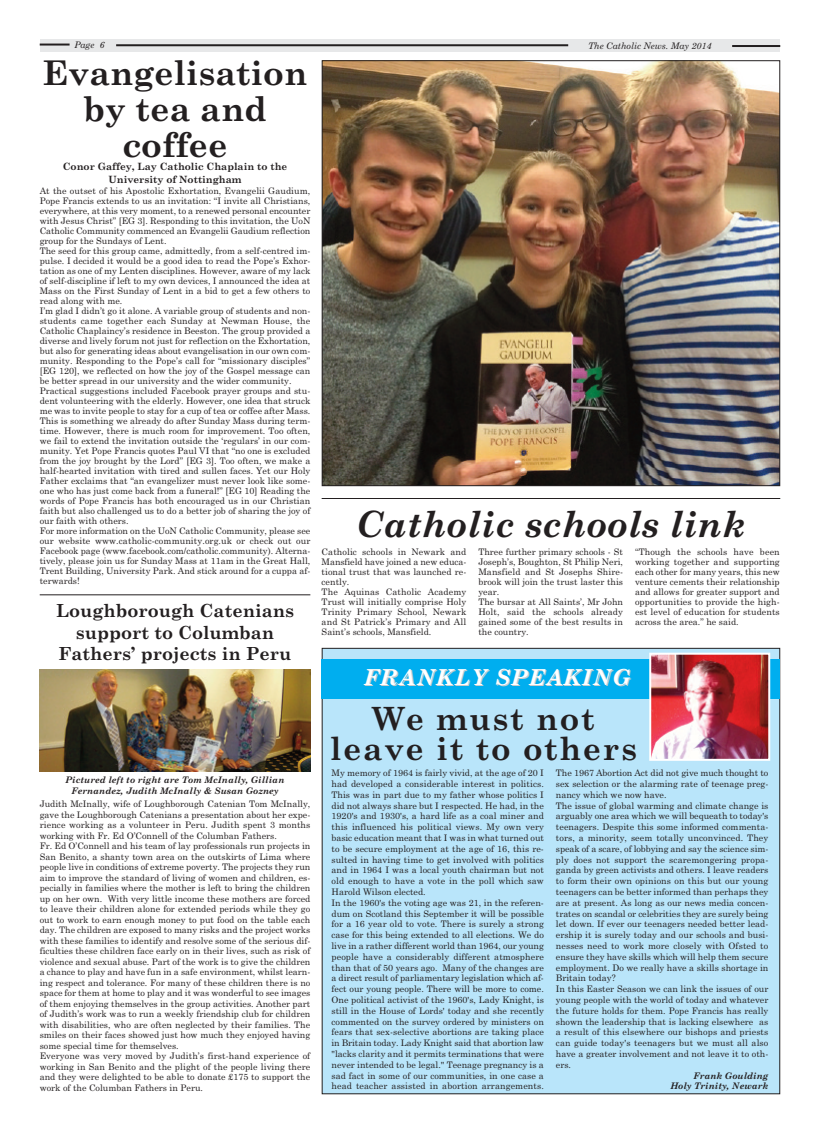
<style>
.page{position:relative;width:820px;height:1134px;background:#fff}
.page>*{position:absolute;margin:0;border:0;box-sizing:border-box;transform-origin:0 0}
.t1{font:italic 700 36px "Century Schoolbook";color:#231f20}
.t2{font:700 34px/36px "Century Schoolbook";color:#231f20;text-align:center}
.t3{font:700 32px/30px "Century Schoolbook";letter-spacing:.05em;color:#231f20;text-align:center}
.t4{font:italic 700 22px "Century Schoolbook";letter-spacing:.05em;color:#fff}
.t5{font:700 18px/21.6px "Century Schoolbook";color:#231f20;text-align:center}
.t6{font:700 10px/13px "Century Schoolbook";color:#231f20;text-align:center}
.t7{font:9px/10px "Century Schoolbook";color:#231f20}
.t8{font:italic 700 9px/10.8px "Century Schoolbook";color:#231f20;text-align:right}
.t9{font:italic 9px "Century Schoolbook";color:#231f20}
</style>
<div class="page">
<img style="left:323px;top:62px;width:455px;height:422px">
<div style="left:40px;top:40px;width:739px;height:12px;background:#e7e8e9"></div>
<hr style="left:731px;top:45px;width:49px;height:2px;background:#231f20">
<hr style="left:40px;top:44px;width:30px;height:2px;background:#231f20">
<hr style="left:116px;top:44px;width:452px;height:2px;background:#231f20">
<div style="left:322px;top:648px;width:457px;height:446px;background:#b9e5fa"></div>
<div style="left:321px;top:659px;width:459px;height:40px;background:#00aeef"></div>
<img style="left:652px;top:656px;width:115px;height:102px">
<div style="left:649px;top:653px;width:121px;height:108px;border:2px solid #fff"></div>
<hr style="left:321px;top:498px;width:459px;height:1px;background:#231f20">
<hr style="left:40px;top:594px;width:270px;height:1px;background:#231f20">
<img style="left:40px;top:669px;width:270px;height:102px">
<p class="t9" style="left:74px;top:40px;width:32px">Page 6</p>
<p class="t9" style="left:587px;top:41px;width:125px">The Catholic News. May 2014</p>
<h2 class="t2" style="left:43px;top:55px;width:266px">Evangelisation by tea and coffee</h2>
<p class="t6" style="left:63px;top:160px;width:226px">Conor Gaffey, Lay Catholic Chaplain to the<br>University of Nottingham</p>
<p class="t7" style="left:40px;top:186px;width:272px">At the outset of his Apostolic Exhortation, Evangelii Gaudium, Pope Francis extends to us an invitation: “I invite all Christians, everywhere, at this very moment, to a renewed personal encounter with Jesus Christ” [EG 3]. Responding to this invitation, the UoN Catholic Community commenced an Evangelii Gaudium reflection group for the Sundays of Lent.<br>The seed for this group came, admittedly, from a self-centred im&shy;pulse. I decided it would be a good idea to read the Pope’s Exhor&shy;tation as one of my Lenten disciplines. However, aware of my lack of self-discipline if left to my own devices, I announced the idea at Mass on the First Sunday of Lent in a bid to get a few others to read along with me.<br>I’m glad I didn’t go it alone. A variable group of students and non&shy;students came together each Sunday at Newman House, the Catholic Chaplaincy’s residence in Beeston. The group provided a diverse and lively forum not just for reflection on the Exhortation, but also for generating ideas about evangelisation in our own com&shy;munity. Responding to the Pope’s call for “missionary disciples” [EG 120], we reflected on how the joy of the Gospel message can be better spread in our university and the wider community.<br>Practical suggestions included Facebook prayer groups and stu&shy;dent volunteering with the elderly. However, one idea that struck me was to invite people to stay for a cup of tea or coffee after Mass.<br>This is something we already do after Sunday Mass during term&shy;time. However, there is much room for improvement. Too often, we fail to extend the invitation outside the ‘regulars’ in our com&shy;munity. Yet Pope Francis quotes Paul VI that “no one is excluded from the joy brought by the Lord” [EG 3]. Too often, we make a half-hearted invitation with tired and sullen faces. Yet our Holy Father exclaims that “an evangelizer must never look like some&shy;one who has just come back from a funeral!” [EG 10] Reading the words of Pope Francis has both encouraged us in our Christian faith but also challenged us to do a better job of sharing the joy of our faith with others.<br>For more information on the UoN Catholic Community, please see our website www.catholic-community.org.uk or check out our Facebook page (www.facebook.com/catholic.community). Alterna&shy;tively, please join us for Sunday Mass at 11am in the Great Hall, Trent Building, University Park. And stick around for a cuppa af&shy;terwards!</p>
<h3 class="t5" style="left:56px;top:600px;width:239px">Loughborough Catenians support to Columban<br>Fathers’ projects in Peru</h3>
<p class="t8" style="left:66px;top:774px;width:220px;text-align:center">Pictured left to right are Tom McInally, Gillian<br>Fernandez, Judith McInally &amp; Susan Gozney</p>
<p class="t7" style="left:40px;top:799px;width:272px;line-height:10.5px">Judith McInally, wife of Loughborough Catenian Tom McInally, gave the Loughborough Catenians a presentation about her expe&shy;rience working as a volunteer in Peru. Judith spent 3 months working with Fr. Ed O’Connell of the Columban Fathers.<br>Fr. Ed O’Connell and his team of lay professionals run projects in San Benito, a shanty town area on the outskirts of Lima where people live in conditions of extreme poverty. The projects they run aim to improve the standard of living of women and children, es&shy;pecially in families where the mother is left to bring the children up on her own. With very little income these mothers are forced to leave their children alone for extended periods while they go out to work to earn enough money to put food on the table each day. The children are exposed to many risks and the project works with these families to identify and resolve some of the serious dif&shy;ficulties these children face early on in their lives, such as risk of violence and sexual abuse. Part of the work is to give the children a chance to play and have fun in a safe environment, whilst learn&shy;ing respect and tolerance. For many of these children there is no space for them at home to play and it was wonderful to see images of them enjoying themselves in the group activities. Another part of Judith’s work was to run a weekly friendship club for children with disabilities, who are often neglected by their families. The smiles on their faces showed just how much they enjoyed having some special time for themselves.<br>Everyone was very moved by Judith’s first-hand experience of working in San Benito and the plight of the people living there and they were delighted to be able to donate £175 to support the work of the Columban Fathers in Peru.</p>
<h1 class="t1" style="left:356px;top:504px;width:391px">Catholic schools link</h1>
<p class="t7" style="left:321px;top:547px;width:146px">Catholic schools in Newark and<br>Mansfield have joined a new educa&shy;tional trust that was launched re&shy;cently.<br>The Aquinas Catholic Academy<br>Trust will initially comprise Holy<br>Trinity Primary School, Newark and St Patrick’s Primary and All<br>Saint’s schools, Mansfield.</p>
<p class="t7" style="left:478px;top:547px;width:146px">Three further primary schools - St<br>Joseph’s, Boughton, St Philip Neri,<br>Mansfield and St Josephs Shire&shy;brook will join the trust laster this year.<br>The bursar at All Saints’, Mr John<br>Holt, said the schools already gained some of the best results in the country.</p>
<p class="t7" style="left:634px;top:547px;width:146px;text-align:justify">“Though the schools have been working together and supporting each other for many years, this new venture cements their relationship and allows for greater support and opportunities to provide the high&shy;est level of education for students across the area.” he said.</p>
<h3 class="t4" style="left:363px;top:665px;width:268px">FRANKLY SPEAKING</h3>
<h3 class="t3" style="left:330px;top:703px;width:308px">We must not leave it to others</h3>
<p class="t7" style="left:331px;top:768px;width:214px;line-height:10.8px">My memory of 1964 is fairly vivid, at the age of 20 I had developed a considerable interest in politics.<br>This was in part due to my father whose politics I did not always share but I respected. He had, in the 1920's and 1930's, a hard life as a coal miner and this influenced his political views. My own very basic education meant that I was in what turned out to be secure employment at the age of 16, this re&shy;sulted in having time to get involved with politics and in 1964 I was a local youth chairman but not old enough to have a vote in the poll which saw Harold Wilson elected.<br>In the 1960's the voting age was 21, in the referen&shy;dum on Scotland this September it will be possible for a 16 year old to vote. There is surely a strong case for this being extended to all elections. We do live in a rather different world than 1964, our young people have a considerably different atmosphere than that of 50 years ago. Many of the changes are a direct result of parliamentary legislation which af&shy;fect our young people. There will be more to come.<br>One political activist of the 1960's, Lady Knight, is still in the House of Lords' today and she recently commented on the survey ordered by ministers on fears that sex-selective abortions are taking place in Britain today. Lady Knight said that abortion law "lacks clarity and it permits terminations that were never intended to be legal." Teenage pregnancy is a sad fact in some of our communities, in one case a head teacher assisted in abortion arrangements.</p>
<p class="t7" style="left:555px;top:768px;width:214px;line-height:10.8px">The 1967 Abortion Act did not give much thought to sex selection or the alarming rate of teenage preg&shy;nancy which we now have.<br>The issue of global warming and climate change is arguably one area which we will bequeath to today's teenagers. Despite this some informed commenta&shy;tors, a minority, seem totally unconvinced. They speak of a scare, of lobbying and say the science sim&shy;ply does not support the scaremongering propa&shy;ganda by green activists and others. I leave readers to form their own opinions on this but our young teenagers can be better informed than perhaps they are at present. As long as our news media concen&shy;trates on scandal or celebrities they are surely being let down. If ever our teenagers needed better lead&shy;ership it is surely today and our schools and busi&shy;nesses need to work more closely with Ofsted to ensure they have skills which will help them secure employment. Do we really have a skills shortage in Britain today?<br>In this Easter Season we can link the issues of our young people with the world of today and whatever the future holds for them. Pope Francis has really shown the leadership that is lacking elsewhere as a result of this elsewhere our bishops and priests can guide today's teenagers but we must all also have a greater involvement and not leave it to oth&shy;ers.</p>
<p class="t8" style="left:670px;top:1070px;width:99px">Frank Goulding<br>Holy Trinity, Newark</p>
</div>
